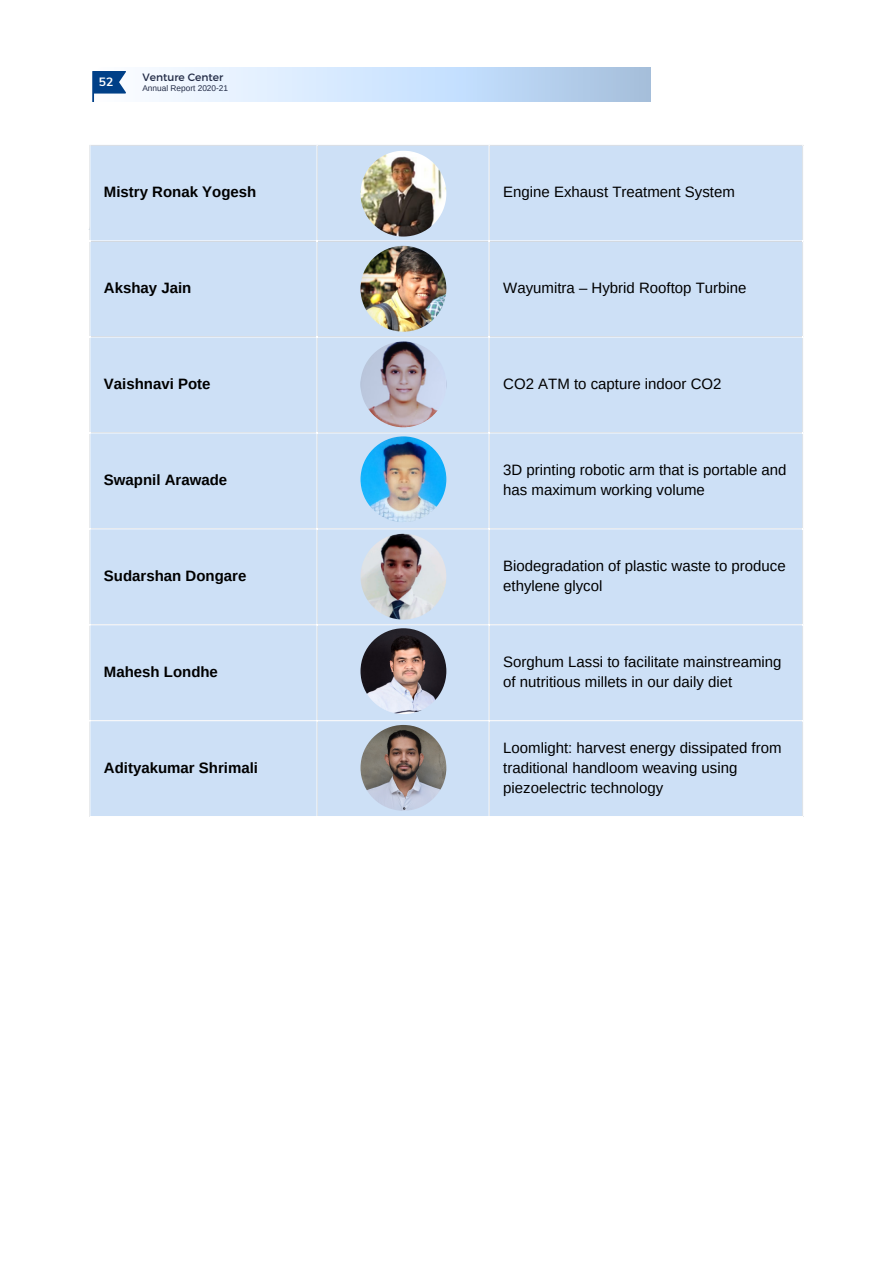
<style>
.page{position:relative;width:893px;height:1264px;background:#fff}
.page>*{position:absolute;margin:0;border:0;box-sizing:border-box;transform-origin:0 0}
.t1{font:15px/20.2px "Arimo";color:#000}
.t2{font:700 15px "Arimo";color:#000}
.t3{font:700 12px "Muli";color:#fff}
.t4{font:10.65px "Montserrat";color:#222b46}
.t5{font:8.25px "Arimo";color:#222b46}
</style>
<div class="page">
<div style="left:90px;top:146px;width:712px;height:670px;background:#cde0f6"></div>
<hr style="left:316px;top:146px;width:1px;height:670px;background:#fff">
<hr style="left:488px;top:146px;width:1px;height:670px;background:#fff">
<hr style="left:89px;top:240px;width:714px;height:1px;background:#fff">
<hr style="left:89px;top:336px;width:714px;height:1px;background:#fff">
<hr style="left:89px;top:432px;width:714px;height:1px;background:#fff">
<hr style="left:89px;top:528px;width:714px;height:1px;background:#fff">
<hr style="left:89px;top:624px;width:714px;height:1px;background:#fff">
<hr style="left:89px;top:720px;width:714px;height:1px;background:#fff">
<img style="left:360px;top:341px;width:86px;height:86px;border-radius:50%">
<img style="left:360px;top:151px;width:86px;height:85px;border-radius:50%">
<img style="left:360px;top:436px;width:86px;height:86px;border-radius:50%">
<img style="left:360px;top:246px;width:86px;height:86px;border-radius:50%">
<img style="left:360px;top:628px;width:86px;height:86px;border-radius:50%">
<img style="left:360px;top:534px;width:86px;height:85px;border-radius:50%">
<img style="left:360px;top:725px;width:86px;height:85px;border-radius:50%">
<svg style="left:92px;top:67px;width:559px;height:35px;background:#cbdff6"></svg>
<div style="left:98px;top:74px;width:19px;height:17px;background:#004088"></div>
<p class="t3" style="left:99px;top:74px;width:16px">52</p>
<p class="t4" style="left:142px;top:70px;width:82px">Venture Center</p>
<p class="t5" style="left:142px;top:84px;width:87px">Annual Report 2020-21</p>
<p class="t2" style="left:104px;top:184px;width:154px">Mistry Ronak Yogesh</p>
<p class="t1" style="left:503px;top:182px;width:233px">Engine Exhaust Treatment System</p>
<p class="t2" style="left:104px;top:280px;width:89px">Akshay Jain</p>
<p class="t1" style="left:503px;top:278px;width:245px">Wayumitra – Hybrid Rooftop Turbine</p>
<p class="t2" style="left:104px;top:375px;width:108px">Vaishnavi Pote</p>
<p class="t1" style="left:503px;top:374px;width:220px">CO2 ATM to capture indoor CO2</p>
<p class="t2" style="left:104px;top:471px;width:125px">Swapnil Arawade</p>
<p class="t1" style="left:503px;top:459px;width:285px">3D printing robotic arm that is portable and has maximum working volume</p>
<p class="t2" style="left:104px;top:567px;width:144px">Sudarshan Dongare</p>
<p class="t1" style="left:503px;top:555px;width:284px">Biodegradation of plastic waste to produce ethylene glycol</p>
<p class="t2" style="left:104px;top:663px;width:116px">Mahesh Londhe</p>
<p class="t1" style="left:503px;top:651px;width:280px">Sorghum Lassi to facilitate mainstreaming of nutritious millets in our daily diet</p>
<p class="t2" style="left:104px;top:759px;width:156px">Adityakumar Shrimali</p>
<p class="t1" style="left:503px;top:737px;width:280px">Loomlight: harvest energy dissipated from traditional handloom weaving using piezoelectric technology</p>
</div>
